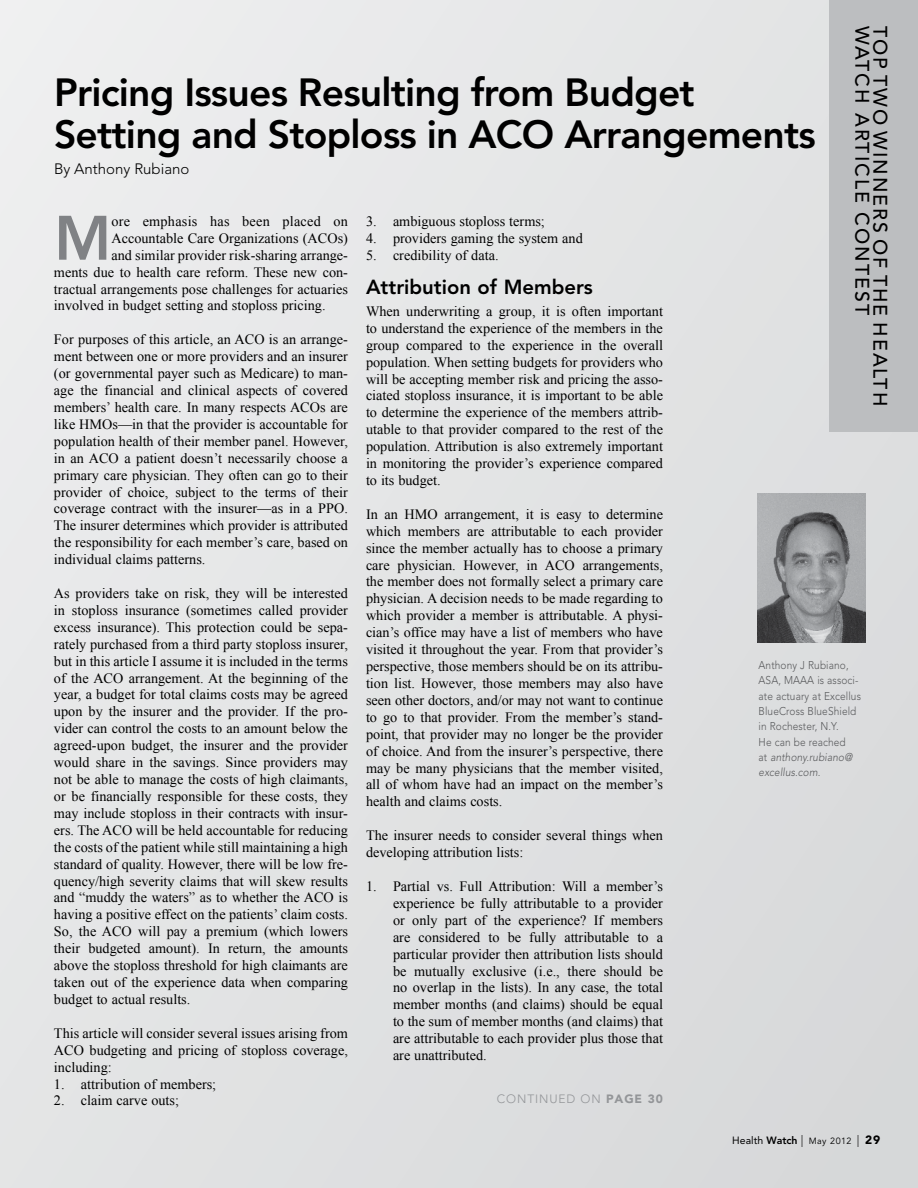
<style>
.page{position:relative;width:918px;height:1188px;background:#e3e4e5}
.page>*{position:absolute;margin:0;border:0;box-sizing:border-box;transform-origin:0 0}
.t1{font:800 62.1px "Avenir";color:#808285}
.t2{font:800 39px/42px "Avenir";letter-spacing:-.02em;color:#000}
.t3{font:800 20.25px "Avenir";color:#000}
.t4{font:500 19.5px/18px "Avenir";letter-spacing:.1em;color:#000}
.t5{font:300 15px "Avenir";color:#000}
.t6{font:14.25px/17px "Times New Roman";color:#000;text-align:justify}
.t7{font:300 12px "Avenir";letter-spacing:.075em;color:#939598}
.t8{font:300 11.25px/15.5px "Avenir";letter-spacing:.01em;color:#58595b;scale:.9 1}
.t9{font:9px "Avenir";letter-spacing:.05em;color:#000}
.s1{font-weight:900}
.s2{font-style:italic}
.s3{font-size:10.5px}
.s4{font-weight:800;font-size:10.5px}
.s5{font-weight:300;font-size:12px}
.s6{font-weight:900;font-size:12px}
</style>
<div class="page">
<img style="left:757px;top:494px;width:108px;height:148px">
<div style="left:829px;top:0;width:89px;height:432px;background:#bcbec0"></div>
<h3 class="t4" style="left:889px;top:26px;width:382px;rotate:90deg">Top TWO winners of the health watch article contest</h3>
<h2 class="t2" style="left:54px;top:72px;width:763px">Pricing Issues Resulting from Budget<br>Setting and Stoploss in ACO Arrangements</h2>
<p class="t5" style="left:54px;top:160px;width:137px">By Anthony Rubiano</p>
<p class="t6" style="left:366px;top:212px;width:180px">3. ambiguous stoploss terms;</p>
<p class="t6" style="left:366px;top:229px;width:218px">4. providers gaming the system and</p>
<p class="t6" style="left:366px;top:246px;width:134px">5. credibility of data.</p>
<h3 class="t3" style="left:366px;top:275px;width:228px">Attribution of Members</h3>
<p class="t6" style="left:366px;top:302px;width:299px">When underwriting a group, it is often important to understand the experience of the members in the group compared to the experience in the overall population. When setting budgets for providers who will be accepting member risk and pricing the asso&shy;ciated stoploss insurance, it is important to be able to determine the experience of the members attrib&shy;utable to that provider compared to the rest of the population. Attribution is also extremely important in monitoring the provider’s experience compared to its budget.</p>
<p class="t6" style="left:366px;top:505px;width:299px">In an HMO arrangement, it is easy to determine which members are attributable to each provider since the member actually has to choose a primary care physician. However, in ACO arrangements, the member does not formally select a primary care physician. A decision needs to be made regarding to which provider a member is attributable. A physi&shy;cian’s office may have a list of members who have visited it throughout the year. From that provider’s perspective, those members should be on its attribu&shy;tion list. However, those members may also have seen other doctors, and/or may not want to continue to go to that provider. From the member’s stand&shy;point, that provider may no longer be the provider of choice. And from the insurer’s perspective, there may be many physicians that the member visited, all of whom have had an impact on the member’s health and claims costs.</p>
<p class="t6" style="left:366px;top:827px;width:299px">The insurer needs to consider several things when developing attribution lists:</p>
<p class="t6" style="left:393px;top:877px;width:272px;text-indent:-27px">1. Partial vs. Full Attribution: Will a member’s experience be fully attributable to a provider or only part of the experience? If members are considered to be fully attributable to a particular provider then attribution lists should be mutually exclusive (i.e., there should be no overlap in the lists). In any case, the total member months (and claims) should be equal to the sum of member months (and claims) that are attributable to each provider plus those that are unattributed.</p>
<h1 class="t1" style="left:54px;top:201px;width:59px">M</h1>
<p class="t6" style="left:111px;top:212px;width:238px">ore emphasis has been placed on</p>
<p class="t6" style="left:111px;top:229px;width:238px">Accountable Care Organizations (ACOs)</p>
<p class="t6" style="left:111px;top:246px;width:238px">and similar provider risk-sharing arrange-</p>
<p class="t6" style="left:54px;top:263px;width:296px">ments due to health care reform. These new con-</p>
<p class="t6" style="left:54px;top:280px;width:296px">tractual arrangements pose challenges for actuaries</p>
<p class="t6" style="left:54px;top:297px;width:273px">involved in budget setting and stoploss pricing.</p>
<p class="t6" style="left:54px;top:331px;width:296px">For purposes of this article, an ACO is an arrange&shy;ment between one or more providers and an insurer (or governmental payer such as Medicare) to man&shy;age the financial and clinical aspects of covered members’ health care. In many respects ACOs are like HMOs—in that the provider is accountable for population health of their member panel. However, in an ACO a patient doesn’t necessarily choose a primary care physician. They often can go to their provider of choice, subject to the terms of their coverage contract with the insurer—as in a PPO.<br>The insurer determines which provider is attributed the responsibility for each member’s care, based on individual claims patterns.</p>
<p class="t6" style="left:54px;top:585px;width:296px">As providers take on risk, they will be interested in stoploss insurance (sometimes called provider excess insurance). This protection could be sepa&shy;rately purchased from a third party stoploss insurer, but in this article I assume it is included in the terms of the ACO arrangement. At the beginning of the year, a budget for total claims costs may be agreed upon by the insurer and the provider. If the pro&shy;vider can control the costs to an amount below the agreed-upon budget, the insurer and the provider would share in the savings. Since providers may not be able to manage the costs of high claimants, or be financially responsible for these costs, they may include stoploss in their contracts with insur&shy;ers. The ACO will be held accountable for reducing the costs of the patient while still maintaining a high standard of quality. However, there will be low fre&shy;quency/high severity claims that will skew results and “muddy the waters” as to whether the ACO is having a positive effect on the patients’ claim costs.<br>So, the ACO will pay a premium (which lowers their budgeted amount). In return, the amounts above the stoploss threshold for high claimants are taken out of the experience data when comparing budget to actual results.</p>
<p class="t6" style="left:54px;top:1024px;width:296px">This article will consider several issues arising from ACO budgeting and pricing of stoploss coverage, including:</p>
<p class="t6" style="left:54px;top:1075px;width:164px">1. attribution of members;</p>
<p class="t6" style="left:54px;top:1092px;width:127px">2. claim carve outs;</p>
<p class="t7" style="left:497px;top:1092px;width:168px">Conti nued on <span class="s1">page 30</span></p>
<p class="t8" style="left:759px;top:657px;width:115px">Anthony J Rubiano,<br>ASA, MAAA is associ&shy;ate actuary at Excellus<br>BlueCross BlueShield in Rochester, N .Y.<br>He can be reached<br>at <span class="s2">anthony.rubiano@ excellus.com.</span></p>
<p class="t9" style="left:732px;top:1135px;width:150px"><span class="s3">Health</span> <span class="s4">Watch</span> <span class="s5">|</span> May 2012 <span class="s5">|</span> <span class="s6">29</span></p>
</div>
